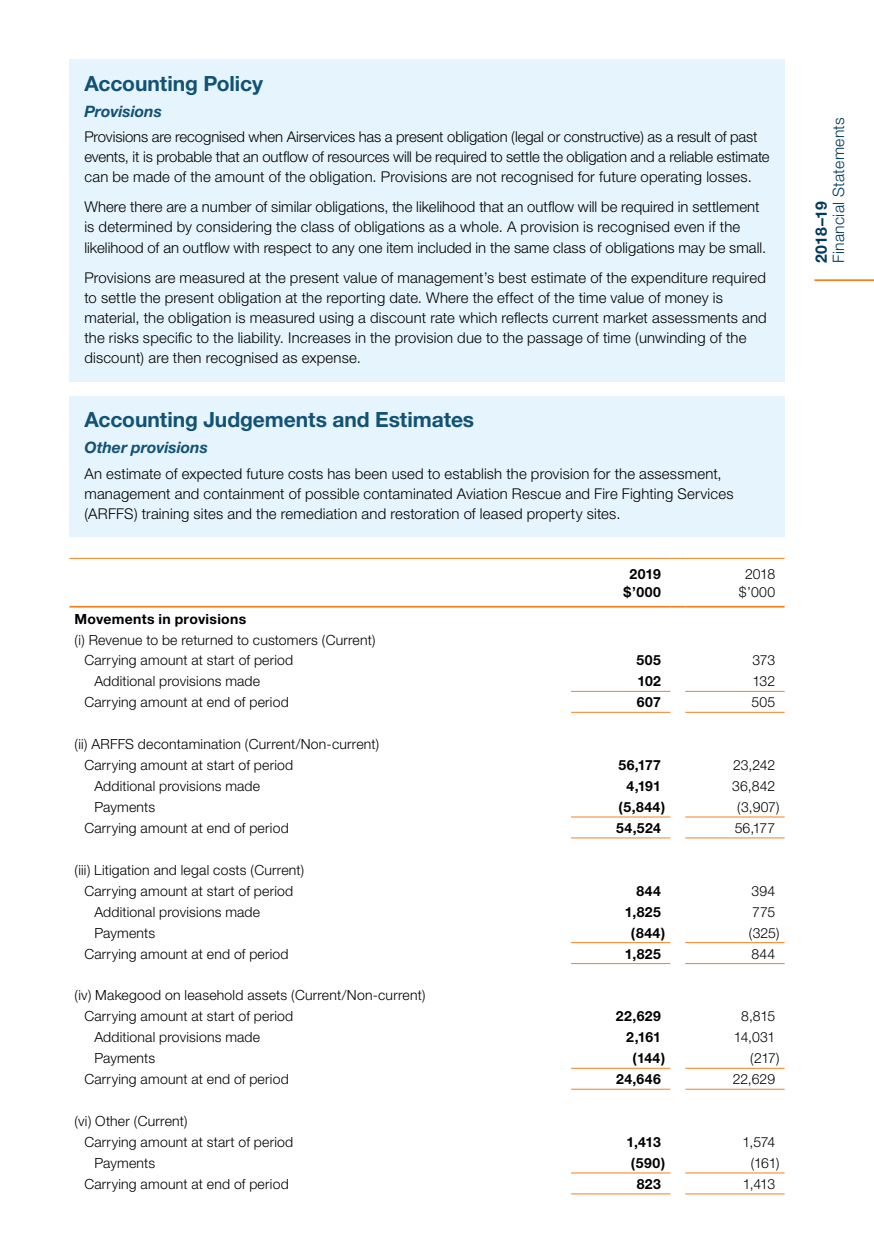
<style>
.page{position:relative;width:874px;height:1241px;background:#fff}
.page>*{position:absolute;margin:0;border:0;box-sizing:border-box;transform-origin:0 0}
.t1{font:700 21px "Helvetica Neue";letter-spacing:-.005em;color:#125275}
.t2{font:italic 700 15.75px "Helvetica Neue";color:#125275}
.t3{font:300 15.75px "Helvetica Neue";letter-spacing:.02em;color:#003a5d}
.t4{font:700 15.75px "Helvetica Neue";color:#003a5d}
._02_Body_para_shade{font:300 14.88px/20.1px "Helvetica Neue";letter-spacing:.01em;color:#000}
._02_TableB_Ind{font:300 14px "Helvetica Neue";letter-spacing:.015em;color:#000}
._02_TableB{font:300 14px "Helvetica Neue";letter-spacing:.015em;color:#000}
._02_TableB_ind_more{font:300 14px "Helvetica Neue";letter-spacing:.015em;color:#000}
._02_TableB_R{font:700 14px/17.5px "Helvetica Neue";letter-spacing:.025em;color:#000;text-align:center}
._02_TableB_R-2{font:300 14px/17.5px "Helvetica Neue";letter-spacing:-.005em;color:#000;text-align:center}
._02_TableNeg{font:700 14px "Helvetica Neue";letter-spacing:.035em;color:#000}
._02_TableNeg-2{font:300 14px "Helvetica Neue";letter-spacing:-.02em;color:#000}
._02_TableB-2{font:700 14px "Helvetica Neue";letter-spacing:.02em;color:#000}
</style>
<div class="page">
<div style="left:69px;top:60px;width:715px;height:50px;background:#e6f5fd"></div>
<div style="left:69px;top:90px;width:715px;height:45px;background:#e6f5fd"></div>
<div style="left:69px;top:115px;width:715px;height:85px;background:#e6f5fd"></div>
<div style="left:69px;top:186px;width:715px;height:84px;background:#e6f5fd"></div>
<div style="left:69px;top:256px;width:715px;height:125px;background:#e6f5fd"></div>
<div style="left:69px;top:396px;width:715px;height:51px;background:#e6f5fd"></div>
<div style="left:69px;top:426px;width:715px;height:45px;background:#e6f5fd"></div>
<div style="left:69px;top:452px;width:715px;height:85px;background:#e6f5fd"></div>
<hr style="left:69px;top:558px;width:501px;height:1px;background:#f58021">
<hr style="left:570px;top:558px;width:100px;height:1px;background:#f58021">
<svg style="left:670px;top:558px;width:15px;height:1px"></svg>
<hr style="left:685px;top:558px;width:99px;height:1px;background:#f58021">
<hr style="left:69px;top:605px;width:501px;height:2px;background:#f58021">
<hr style="left:570px;top:605px;width:100px;height:2px;background:#f58021">
<svg style="left:670px;top:605px;width:15px;height:2px"></svg>
<hr style="left:685px;top:605px;width:99px;height:2px;background:#f58021">
<hr style="left:570px;top:1172px;width:100px;height:1px;background:#f58021">
<hr style="left:685px;top:1172px;width:99px;height:1px;background:#f58021">
<hr style="left:570px;top:1193px;width:100px;height:1px;background:#f58021">
<hr style="left:685px;top:1193px;width:99px;height:1px;background:#f58021">
<hr style="left:570px;top:1067px;width:100px;height:1px;background:#f58021">
<hr style="left:685px;top:1067px;width:99px;height:1px;background:#f58021">
<hr style="left:570px;top:1088px;width:100px;height:1px;background:#f58021">
<hr style="left:685px;top:1088px;width:99px;height:1px;background:#f58021">
<hr style="left:570px;top:942px;width:100px;height:1px;background:#f58021">
<hr style="left:685px;top:942px;width:99px;height:1px;background:#f58021">
<hr style="left:570px;top:962px;width:100px;height:1px;background:#f58021">
<hr style="left:685px;top:962px;width:99px;height:1px;background:#f58021">
<hr style="left:570px;top:816px;width:100px;height:1px;background:#f58021">
<hr style="left:685px;top:816px;width:99px;height:1px;background:#f58021">
<hr style="left:570px;top:837px;width:100px;height:1px;background:#f58021">
<hr style="left:685px;top:837px;width:99px;height:1px;background:#f58021">
<hr style="left:570px;top:690px;width:100px;height:1px;background:#f58021">
<hr style="left:685px;top:690px;width:99px;height:1px;background:#f58021">
<hr style="left:570px;top:711px;width:100px;height:1px;background:#f58021">
<hr style="left:685px;top:711px;width:99px;height:1px;background:#f58021">
<hr style="left:814px;top:279px;width:59px;height:2px;background:#f58021">
<h5 class="t1" style="left:84px;top:70px;width:180px">Accounting Policy</h5>
<h6 class="t2" style="left:84px;top:101px;width:79px">Provisions</h6>
<p class="_02_Body_para_shade" style="left:84px;top:126px;width:686px">Provisions are recognised when Airservices has a present obligation (legal or constructive) as a result of past events, it is probable that an outflow of resources will be required to settle the obligation and a reliable estimate can be made of the amount of the obligation. Provisions are not recognised for future operating losses.</p>
<p class="_02_Body_para_shade" style="left:84px;top:197px;width:683px">Where there are a number of similar obligations, the likelihood that an outflow will be required in settlement is determined by considering the class of obligations as a whole. A provision is recognised even if the likelihood of an outflow with respect to any one item included in the same class of obligations may be small.</p>
<p class="_02_Body_para_shade" style="left:84px;top:267px;width:683px">Provisions are measured at the present value of management’s best estimate of the expenditure required to settle the present obligation at the reporting date. Where the effect of the time value of money is material, the obligation is measured using a discount rate which reflects current market assessments and the risks specific to the liability. Increases in the provision due to the passage of time (unwinding of the discount) are then recognised as expense.</p>
<h5 class="t1" style="left:84px;top:407px;width:391px">Accounting Judgements and Estimates</h5>
<h6 class="t2" style="left:84px;top:438px;width:125px">Other provisions</h6>
<p class="_02_Body_para_shade" style="left:84px;top:463px;width:650px">An estimate of expected future costs has been used to establish the provision for the assessment, management and containment of possible contaminated Aviation Rescue and Fire Fighting Services (ARFFS) training sites and the remediation and restoration of leased property sites.</p>
<p class="_02_TableB_R" style="left:623px;top:565px;width:39px">2019 $’000</p>
<p class="_02_TableB_R-2" style="left:738px;top:565px;width:38px">2018 $’000</p>
<p class="_02_TableB-2" style="left:74px;top:609px;width:173px">Movements in provisions</p>
<p class="_02_TableB" style="left:74px;top:631px;width:302px">(i) Revenue to be returned to customers (Current)</p>
<p class="_02_TableB_Ind" style="left:84px;top:651px;width:210px">Carrying amount at start of period</p>
<p class="_02_TableB_R" style="left:636px;top:651px;width:26px">505</p>
<p class="_02_TableB_R-2" style="left:752px;top:651px;width:24px">373</p>
<p class="_02_TableB_ind_more" style="left:94px;top:672px;width:167px">Additional provisions made</p>
<p class="_02_TableB_R" style="left:637px;top:672px;width:25px">102</p>
<p class="_02_TableB_R-2" style="left:752px;top:672px;width:24px">132</p>
<p class="_02_TableB_Ind" style="left:84px;top:693px;width:206px">Carrying amount at end of period</p>
<p class="_02_TableB_R" style="left:636px;top:693px;width:26px">607</p>
<p class="_02_TableB_R-2" style="left:751px;top:693px;width:25px">505</p>
<p class="_02_TableB" style="left:74px;top:735px;width:306px">(ii) ARFFS decontamination (Current/Non‑current)</p>
<p class="_02_TableB_Ind" style="left:84px;top:756px;width:210px">Carrying amount at start of period</p>
<p class="_02_TableB_R" style="left:618px;top:756px;width:44px">56,177</p>
<p class="_02_TableB_R-2" style="left:732px;top:756px;width:44px">23,242</p>
<p class="_02_TableB_ind_more" style="left:94px;top:777px;width:167px">Additional provisions made</p>
<p class="_02_TableB_R" style="left:626px;top:776px;width:36px">4,191</p>
<p class="_02_TableB_R-2" style="left:731px;top:777px;width:44px">36,842</p>
<p class="_02_TableB_ind_more" style="left:94px;top:798px;width:62px">Payments</p>
<p class="_02_TableNeg" style="left:618px;top:798px;width:48px">(5,844)</p>
<p class="_02_TableNeg-2" style="left:736px;top:798px;width:44px">(3,907)</p>
<p class="_02_TableB_Ind" style="left:84px;top:819px;width:206px">Carrying amount at end of period</p>
<p class="_02_TableB_R" style="left:616px;top:818px;width:46px">54,524</p>
<p class="_02_TableB_R-2" style="left:734px;top:818px;width:42px">56,177</p>
<p class="_02_TableB" style="left:74px;top:861px;width:231px">(iii) Litigation and legal costs (Current)</p>
<p class="_02_TableB_Ind" style="left:84px;top:882px;width:210px">Carrying amount at start of period</p>
<p class="_02_TableB_R" style="left:636px;top:881px;width:26px">844</p>
<p class="_02_TableB_R-2" style="left:751px;top:881px;width:25px">394</p>
<p class="_02_TableB_ind_more" style="left:94px;top:903px;width:167px">Additional provisions made</p>
<p class="_02_TableB_R" style="left:624px;top:902px;width:37px">1,825</p>
<p class="_02_TableB_R-2" style="left:751px;top:902px;width:24px">775</p>
<p class="_02_TableB_ind_more" style="left:94px;top:924px;width:62px">Payments</p>
<p class="_02_TableNeg" style="left:630px;top:923px;width:36px">(844)</p>
<p class="_02_TableNeg-2" style="left:748px;top:924px;width:32px">(325)</p>
<p class="_02_TableB_Ind" style="left:84px;top:944px;width:206px">Carrying amount at end of period</p>
<p class="_02_TableB_R" style="left:624px;top:944px;width:37px">1,825</p>
<p class="_02_TableB_R-2" style="left:751px;top:944px;width:25px">844</p>
<p class="_02_TableB" style="left:74px;top:986px;width:352px">(iv) Makegood on leasehold assets (Current/Non‑current)</p>
<p class="_02_TableB_Ind" style="left:84px;top:1007px;width:210px">Carrying amount at start of period</p>
<p class="_02_TableB_R" style="left:615px;top:1007px;width:46px">22,629</p>
<p class="_02_TableB_R-2" style="left:740px;top:1007px;width:35px">8,815</p>
<p class="_02_TableB_ind_more" style="left:94px;top:1028px;width:167px">Additional provisions made</p>
<p class="_02_TableB_R" style="left:626px;top:1028px;width:36px">2,161</p>
<p class="_02_TableB_R-2" style="left:733px;top:1028px;width:43px">14,031</p>
<p class="_02_TableB_ind_more" style="left:94px;top:1049px;width:62px">Payments</p>
<p class="_02_TableNeg" style="left:632px;top:1049px;width:34px">(144)</p>
<p class="_02_TableNeg-2" style="left:749px;top:1049px;width:31px">(217)</p>
<p class="_02_TableB_Ind" style="left:84px;top:1070px;width:206px">Carrying amount at end of period</p>
<p class="_02_TableB_R" style="left:616px;top:1069px;width:46px">24,646</p>
<p class="_02_TableB_R-2" style="left:732px;top:1070px;width:44px">22,629</p>
<p class="_02_TableB" style="left:74px;top:1112px;width:115px">(vi) Other (Current)</p>
<p class="_02_TableB_Ind" style="left:84px;top:1133px;width:210px">Carrying amount at start of period</p>
<p class="_02_TableB_R" style="left:626px;top:1132px;width:36px">1,413</p>
<p class="_02_TableB_R-2" style="left:742px;top:1132px;width:34px">1,574</p>
<p class="_02_TableB_ind_more" style="left:94px;top:1154px;width:62px">Payments</p>
<p class="_02_TableNeg" style="left:630px;top:1154px;width:36px">(590)</p>
<p class="_02_TableNeg-2" style="left:750px;top:1154px;width:30px">(161)</p>
<p class="_02_TableB_Ind" style="left:84px;top:1175px;width:206px">Carrying amount at end of period</p>
<p class="_02_TableB_R" style="left:636px;top:1174px;width:26px">823</p>
<p class="_02_TableB_R-2" style="left:742px;top:1174px;width:34px">1,413</p>
<p class="t3" style="left:828px;top:263px;width:147px;rotate:-90deg">Financial Statements</p>
<p class="t4" style="left:811px;top:263px;width:63px;rotate:-90deg">2018–19</p>
</div>
